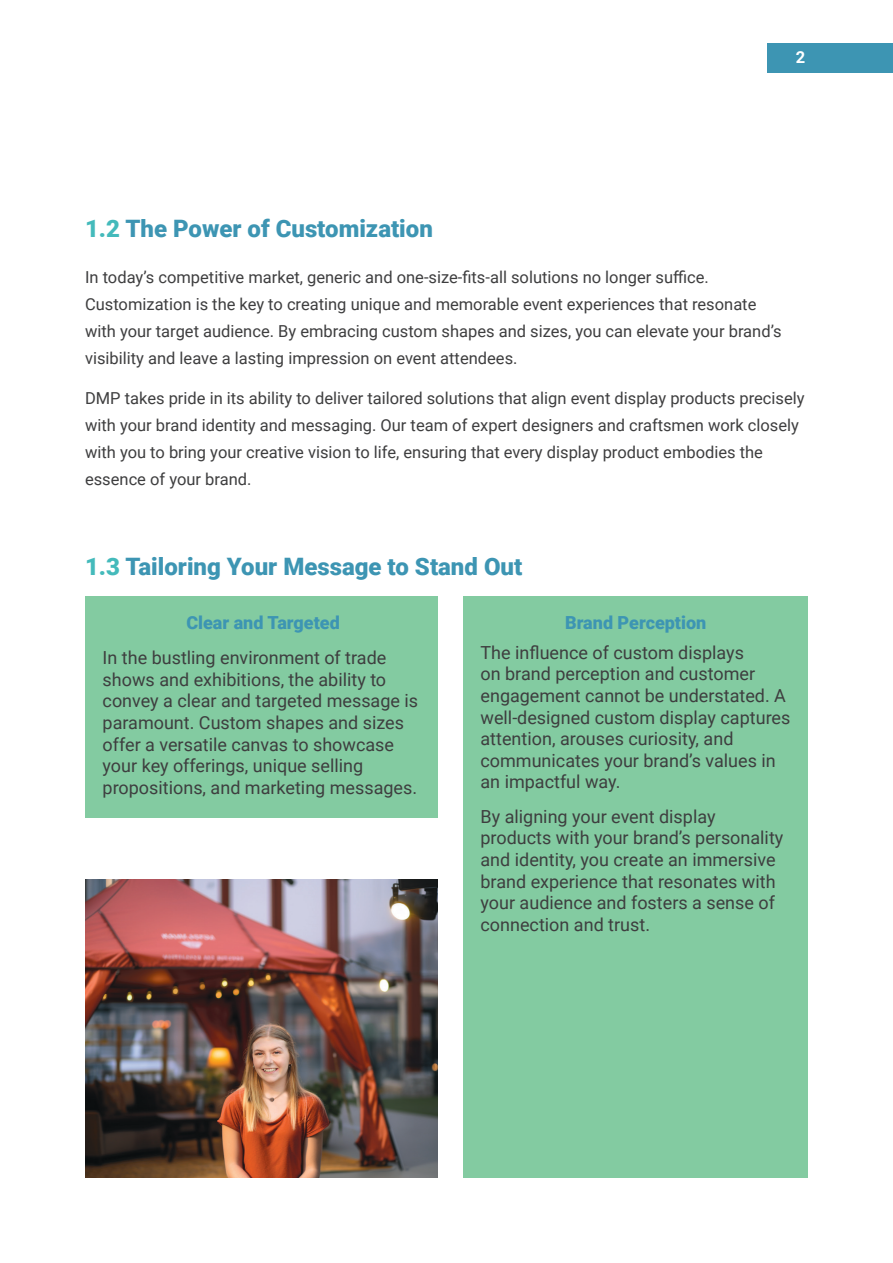
<style>
.page{position:relative;width:893px;height:1263px;background:#fff}
.page>*{position:absolute;margin:0;border:0;box-sizing:border-box;transform-origin:0 0}
.t1{font:900 24px "Roboto";color:#3d95b3}
.t2{font:18px/21.6px "Roboto";color:#3e3e3f}
.t3{font:900 18px "Roboto";color:#3d95b3}
.t4{font:16.5px/27px "Roboto";color:#3e3e3f}
.t5{font:700 16.5px "Roboto";color:#fff}
.s1{color:#44babb}
</style>
<div class="page">
<div style="left:85px;top:596px;width:353px;height:221px;background:#83cba1"></div>
<div style="left:463px;top:596px;width:345px;height:582px;background:#83cba1"></div>
<img style="left:85px;top:880px;width:353px;height:298px">
<div style="left:768px;top:43px;width:125px;height:30px;background:#3d95b3"></div>
<h1 class="t1" style="left:85px;top:212px;width:349px"><span class="s1">1.2</span> The Power of Customization</h1>
<p class="t5" style="left:796px;top:45px;width:11px">2</p>
<p class="t4" style="left:85px;top:263px;width:698px">In today’s competitive market, generic and one-size-fits-all solutions no longer suffice.<br>Customization is the key to creating unique and memorable event experiences that resonate with your target audience. By embracing custom shapes and sizes, you can elevate your brand’s visibility and leave a lasting impression on event attendees.</p>
<p class="t4" style="left:85px;top:384px;width:721px">DMP takes pride in its ability to deliver tailored solutions that align event display products precisely with your brand identity and messaging. Our team of expert designers and craftsmen work closely with you to bring your creative vision to life, ensuring that every display product embodies the essence of your brand.</p>
<h1 class="t1" style="left:85px;top:550px;width:439px"><span class="s1">1.3</span> Tailoring Your Message to Stand Out</h1>
<p class="t3" style="left:186px;top:610px;width:155px">Clear and Targeted</p>
<p class="t2" style="left:103px;top:646px;width:317px">In the bustling environment of trade shows and exhibitions, the ability to convey a clear and targeted message is paramount. Custom shapes and sizes offer a versatile canvas to showcase your key offerings, unique selling propositions, and marketing messages.</p>
<p class="t3" style="left:565px;top:610px;width:143px">Brand Perception</p>
<p class="t2" style="left:480px;top:641px;width:311px">The influence of custom displays<br>on brand perception and customer engagement cannot be understated. A well-designed custom display captures attention, arouses curiosity, and communicates your brand’s values in an impactful way.</p>
<p class="t2" style="left:480px;top:805px;width:304px">By aligning your event display products with your brand’s personality and identity, you create an immersive brand experience that resonates with your audience and fosters a sense of connection and trust.</p>
</div>
